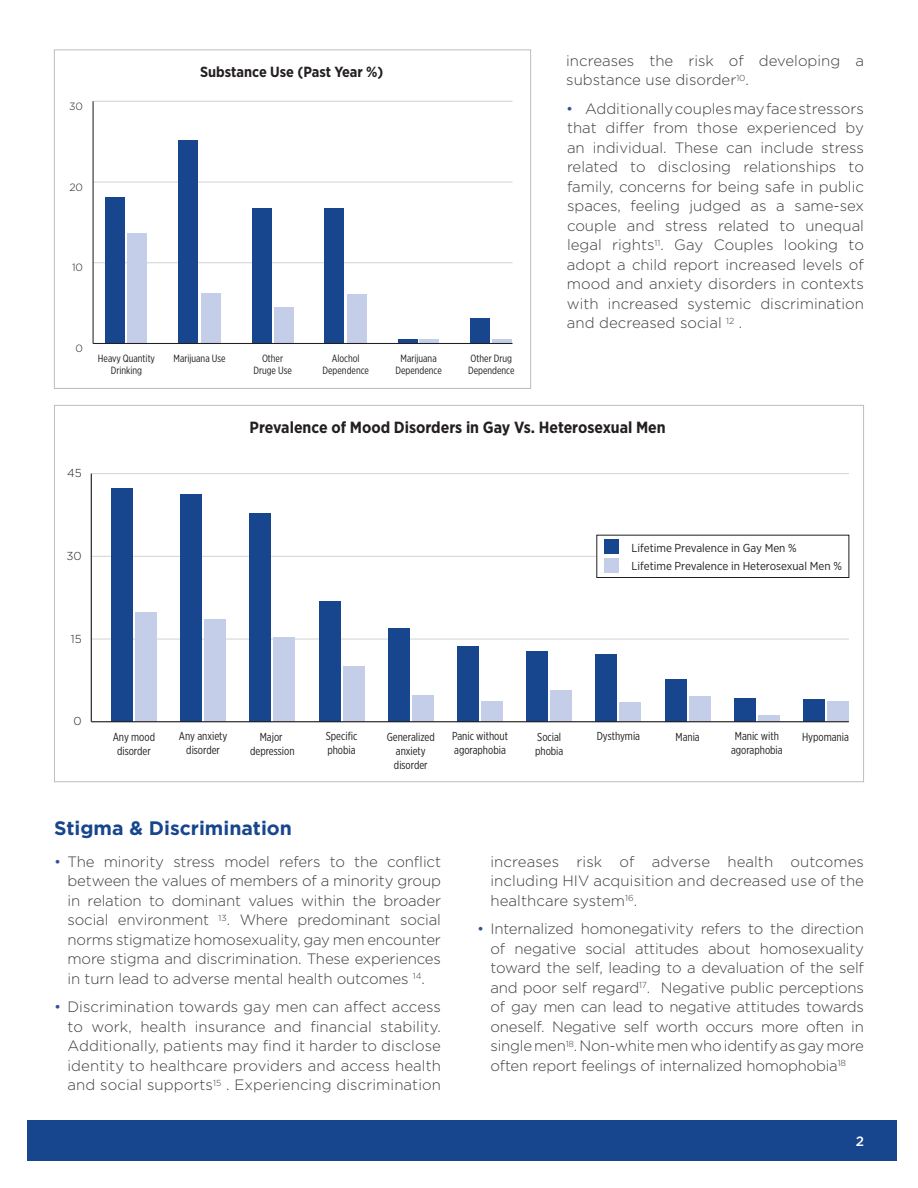
<style>
.page{position:relative;width:918px;height:1188px;background:#fff}
.page>*{position:absolute;margin:0;border:0;box-sizing:border-box;transform-origin:0 0}
.t1{font:700 19.5px "Gotham";color:#17468e}
.t2{font:700 16.2px "Gotham Narrow";color:#231f20}
.t3{font:300 15px/19.5px "Gotham";color:#3e3e3f;text-align:justify}
.t4{font:700 14.7px "Gotham Narrow";color:#231f20}
.t5{font:500 13.5px "Gotham";color:#fff}
.t6{font:11.55px/13.8px "Gotham X Narrow";color:#231f20;text-align:center}
.t7{font:11.55px/18.3px "Gotham Narrow";color:#231f20}
.t8{font:300 11.55px "Gotham";color:#231f20}
.t9{font:10.5px/12.6px "Gotham X Narrow";color:#231f20;text-align:center}
.t10{font:300 10.5px "Gotham";color:#231f20}
.s1{color:#2f5296}
</style>
<div class="page">
<div style="left:27px;top:1120px;width:869px;height:41px;background:#17468e"></div>
<hr style="left:93px;top:262px;width:420px;height:1px;background:#d1d2d4">
<hr style="left:93px;top:182px;width:420px;height:1px;background:#d1d2d4">
<hr style="left:93px;top:101px;width:420px;height:1px;background:#d1d2d4">
<div style="left:128px;top:233px;width:19px;height:110px;background:#c4cee8"></div>
<div style="left:105px;top:197px;width:20px;height:146px;background:#17468e"></div>
<div style="left:201px;top:293px;width:20px;height:50px;background:#c4cee8"></div>
<div style="left:178px;top:140px;width:20px;height:203px;background:#17468e"></div>
<div style="left:274px;top:307px;width:20px;height:36px;background:#c4cee8"></div>
<div style="left:252px;top:208px;width:20px;height:135px;background:#17468e"></div>
<div style="left:347px;top:294px;width:20px;height:49px;background:#c4cee8"></div>
<div style="left:325px;top:208px;width:19px;height:135px;background:#17468e"></div>
<hr style="left:419px;top:339px;width:20px;height:4px;background:#c4cee8">
<hr style="left:398px;top:339px;width:20px;height:4px;background:#17468e">
<hr style="left:492px;top:339px;width:20px;height:4px;background:#c4cee8">
<div style="left:470px;top:318px;width:20px;height:25px;background:#17468e"></div>
<hr style="left:93px;top:343px;width:420px;height:1px;background:#231f20">
<hr style="left:93px;top:101px;width:1px;height:242px;background:#231f20">
<div style="left:54px;top:50px;width:477px;height:339px;border:1px solid #bcbdc0"></div>
<hr style="left:91px;top:639px;width:758px;height:1px;background:#d1d2d4">
<hr style="left:91px;top:556px;width:758px;height:1px;background:#d1d2d4">
<hr style="left:91px;top:473px;width:758px;height:1px;background:#d1d2d4">
<div style="left:135px;top:613px;width:22px;height:109px;background:#c4cee8"></div>
<div style="left:111px;top:489px;width:22px;height:233px;background:#17468e"></div>
<div style="left:204px;top:619px;width:22px;height:103px;background:#c4cee8"></div>
<div style="left:180px;top:495px;width:22px;height:227px;background:#17468e"></div>
<div style="left:274px;top:637px;width:21px;height:85px;background:#c4cee8"></div>
<div style="left:250px;top:513px;width:21px;height:209px;background:#17468e"></div>
<div style="left:343px;top:667px;width:21px;height:55px;background:#c4cee8"></div>
<div style="left:319px;top:602px;width:21px;height:120px;background:#17468e"></div>
<div style="left:412px;top:695px;width:22px;height:27px;background:#c4cee8"></div>
<div style="left:388px;top:629px;width:22px;height:93px;background:#17468e"></div>
<div style="left:481px;top:701px;width:22px;height:21px;background:#c4cee8"></div>
<div style="left:457px;top:646px;width:22px;height:76px;background:#17468e"></div>
<div style="left:550px;top:690px;width:22px;height:32px;background:#c4cee8"></div>
<div style="left:526px;top:651px;width:22px;height:71px;background:#17468e"></div>
<div style="left:620px;top:702px;width:21px;height:20px;background:#c4cee8"></div>
<div style="left:596px;top:654px;width:21px;height:68px;background:#17468e"></div>
<div style="left:689px;top:696px;width:21px;height:26px;background:#c4cee8"></div>
<div style="left:665px;top:679px;width:21px;height:43px;background:#17468e"></div>
<div style="left:758px;top:716px;width:22px;height:6px;background:#c4cee8"></div>
<div style="left:734px;top:699px;width:22px;height:23px;background:#17468e"></div>
<div style="left:827px;top:701px;width:22px;height:21px;background:#c4cee8"></div>
<div style="left:803px;top:700px;width:22px;height:22px;background:#17468e"></div>
<hr style="left:91px;top:474px;width:1px;height:248px;background:#231f20">
<hr style="left:91px;top:721px;width:758px;height:1px;background:#231f20">
<div style="left:597px;top:535px;width:252px;height:42px;background:#fff"></div>
<div style="left:597px;top:535px;width:252px;height:43px;border:1px solid #231f20"></div>
<div style="left:604px;top:540px;width:14px;height:14px;background:#17468e"></div>
<div style="left:604px;top:558px;width:14px;height:15px;background:#c4cee8"></div>
<p class="t10" style="left:69px;top:99px;width:15px">30</p>
<p class="t10" style="left:69px;top:180px;width:15px">20</p>
<p class="t10" style="left:72px;top:261px;width:12px">10</p>
<p class="t4" style="left:200px;top:62px;width:185px">Substance Use (Past Year %)</p>
<p class="t10" style="left:76px;top:342px;width:9px">0</p>
<p class="t9" style="left:98px;top:351px;width:59px">Heavy Quantity<br>Drinking</p>
<p class="t9" style="left:174px;top:351px;width:53px">Marijuana Use</p>
<p class="t9" style="left:253px;top:351px;width:40px">Other<br>Druge Use</p>
<p class="t9" style="left:323px;top:351px;width:48px">Alochol<br>Dependence</p>
<p class="t9" style="left:395px;top:351px;width:48px">Marijuana<br>Dependence</p>
<p class="t9" style="left:468px;top:351px;width:48px;text-align:left">Other Drug<br>Dependence</p>
<p class="t3" style="left:566px;top:51px;width:299px">increases the risk of developing a substance use disorder<sup>10</sup>.</p>
<p class="t3" style="left:566px;top:99px;width:299px"><span class="s1">•</span> Additionally couples may face stressors that differ from those experienced by an individual. These can include stress related to disclosing relationships to family, concerns for being safe in public spaces, feeling judged as a same-sex couple and stress related to unequal legal rights<sup>11</sup>. Gay Couples looking to adopt a child report increased levels of mood and anxiety disorders in contexts with increased systemic discrimination and decreased social <sup>12</sup> .</p>
<p class="t8" style="left:67px;top:466px;width:16px">45</p>
<p class="t2" style="left:250px;top:417px;width:418px">Prevalence of Mood Disorders in Gay Vs. Heterosexual Men</p>
<p class="t8" style="left:67px;top:549px;width:17px">30</p>
<p class="t8" style="left:71px;top:631px;width:12px">15</p>
<p class="t7" style="left:632px;top:539px;width:212px">Lifetime Prevalence in Gay Men %<br>Lifetime Prevalence in Heterosexual Men %</p>
<p class="t8" style="left:74px;top:714px;width:10px">0</p>
<p class="t6" style="left:113px;top:730px;width:44px">Any mood disorder</p>
<p class="t6" style="left:179px;top:729px;width:50px">Any anxiety disorder</p>
<p class="t6" style="left:250px;top:730px;width:46px">Major depression</p>
<p class="t6" style="left:326px;top:729px;width:33px;text-align:left">Specific phobia</p>
<p class="t6" style="left:387px;top:730px;width:50px">Generalized anxiety disorder</p>
<p class="t6" style="left:452px;top:729px;width:57px;text-align:left">Panic without agoraphobia</p>
<p class="t6" style="left:535px;top:730px;width:30px;text-align:left">Social phobia</p>
<p class="t6" style="left:597px;top:729px;width:45px">Dysthymia</p>
<p class="t6" style="left:676px;top:730px;width:26px">Mania</p>
<p class="t6" style="left:731px;top:729px;width:53px">Manic with agoraphobia</p>
<p class="t6" style="left:802px;top:730px;width:48px">Hypomania</p>
<h2 class="t1" style="left:54px;top:816px;width:240px">Stigma &amp; Discrimination</h2>
<p class="t3" style="left:68px;top:852px;width:375px;text-indent:-14px"><span class="s1">•</span> The minority stress model refers to the conflict between the values of members of a minority group in relation to dominant values within the broader social environment <sup>13</sup>. Where predominant social norms stigmatize homosexuality, gay men encounter more stigma and discrimination. These experiences in turn lead to adverse mental health outcomes <sup>14</sup>.</p>
<p class="t3" style="left:68px;top:997px;width:375px;text-indent:-14px"><span class="s1">•</span> Discrimination towards gay men can affect access to work, health insurance and financial stability.<br>Additionally, patients may find it harder to disclose identity to healthcare providers and access health and social supports<sup>15</sup> . Experiencing discrimination</p>
<p class="t3" style="left:491px;top:852px;width:375px">increases risk of adverse health outcomes including HIV acquisition and decreased use of the healthcare system<sup>16</sup>.</p>
<p class="t3" style="left:490px;top:919px;width:375px;text-indent:-13px"><span class="s1">•</span> Internalized homonegativity refers to the direction of negative social attitudes about homosexuality toward the self, leading to a devaluation of the self and poor self regard<sup>17</sup>. Negative public perceptions of gay men can lead to negative attitudes towards oneself. Negative self worth occurs more often in single men<sup>18</sup>. Non-white men who identify as gay more often report feelings of internalized homophobia<sup>18</sup></p>
<p class="t5" style="left:856px;top:1133px;width:10px">2</p>
</div>
